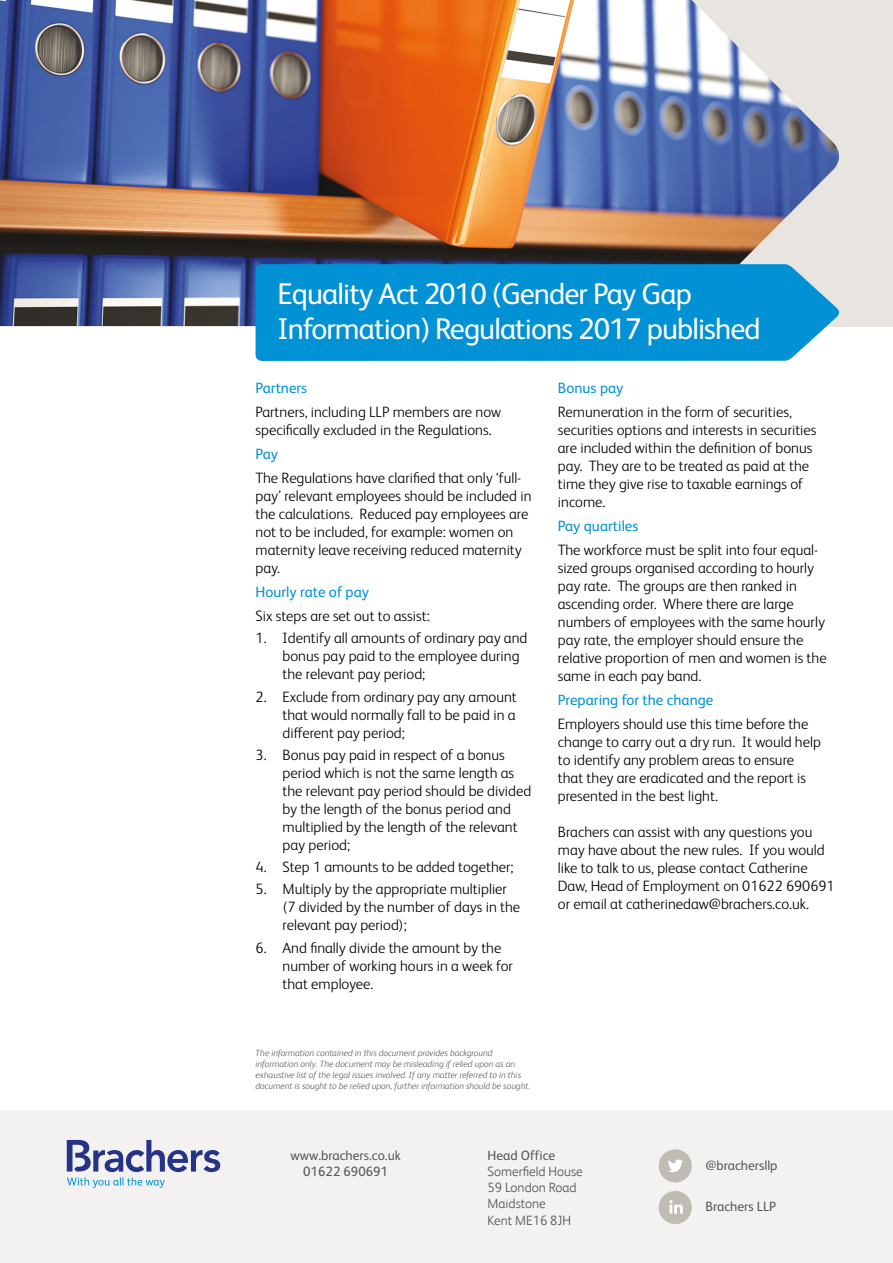
<style>
.page{position:relative;width:893px;height:1263px;background:#fff}
.page>*{position:absolute;margin:0;border:0;box-sizing:border-box;transform-origin:0 0}
.t1{font:30px/34.5px "FS Albert";letter-spacing:-.03em;color:#fff}
.t2{font:300 15px/18px "FS Albert Pro";color:#000}
.t3{font:15px "FS Albert Pro";color:#0092d4}
.t4{font:13.5px "FS Albert";color:#575756}
.t5{font:300 13.5px "FS Albert";color:#575756}
.Main_Text_10_5_over{font:italic 300 9px/10.8px "FS Albert";color:#575756}
</style>
<div class="page">
<div style="left:0;top:0;width:893px;height:327px;background:#e8e5e1"></div>
<img style="left:0;top:0;width:739px;height:325px">
<img style="left:739px;top:48px;width:51px;height:216px">
<img style="left:790px;top:99px;width:49px;height:114px">
<div style="left:0;top:1110px;width:893px;height:153px;background:#f3f2f0"></div>
<div style="left:659px;top:1149px;width:33px;height:33px;background:#c0bbb3;border-radius:50%"></div>
<svg style="left:668px;top:1159px;width:15px;height:13px"></svg>
<div style="left:659px;top:1191px;width:33px;height:33px;background:#c0bbb3;border-radius:50%"></div>
<svg style="left:669px;top:1200px;width:14px;height:13px"></svg>
<svg style="left:67px;top:1140px;width:153px;height:48px"></svg>
<div style="left:256px;top:264px;width:583px;height:97px;background:#0092d4"></div>
<p class="t1" style="left:278px;top:276px;width:485px">Equality Act 2010 (Gender Pay Gap<br>Information) Regulations 2017 published</p>
<p class="t3" style="left:256px;top:377px;width:53px">Partners</p>
<p class="t2" style="left:256px;top:402px;width:247px">Partners, including LLP members are now specifically excluded in the Regulations.</p>
<p class="t3" style="left:256px;top:443px;width:24px">Pay</p>
<p class="t2" style="left:256px;top:468px;width:278px">The Regulations have clarified that only ‘full&shy;pay’ relevant employees should be included in the calculations. Reduced pay employees are not to be included, for example: women on maternity leave receiving reduced maternity pay.</p>
<p class="t3" style="left:256px;top:581px;width:115px">Hourly rate of pay</p>
<p class="t2" style="left:256px;top:606px;width:176px">Six steps are set out to assist:</p>
<p class="t2" style="left:283px;top:628px;width:246px;text-indent:-27px">1. Identify all amounts of ordinary pay and bonus pay paid to the employee during the relevant pay period;</p>
<p class="t2" style="left:283px;top:687px;width:236px;text-align:justify;text-indent:-27px">2. Exclude from ordinary pay any amount that would normally fall to be paid in a different pay period;</p>
<p class="t2" style="left:283px;top:745px;width:250px;text-indent:-27px">3. Bonus pay paid in respect of a bonus period which is not the same length as the relevant pay period should be divided by the length of the bonus period and multiplied by the length of the relevant pay period;</p>
<p class="t2" style="left:256px;top:857px;width:260px">4. Step 1 amounts to be added together;</p>
<p class="t2" style="left:283px;top:879px;width:239px;text-indent:-27px">5. Multiply by the appropriate multiplier (7 divided by the number of days in the relevant pay period);</p>
<p class="t2" style="left:283px;top:938px;width:232px;text-indent:-27px">6. And finally divide the amount by the number of working hours in a week for that employee.</p>
<p class="Main_Text_10_5_over" style="left:256px;top:1048px;width:276px">The information contained in this document provides background information only. The document may be misleading if relied upon as an exhaustive list of the legal issues involved. If any matter referred to in this document is sought to be relied upon, further information should be sought.</p>
<p class="t3" style="left:558px;top:377px;width:67px">Bonus pay</p>
<p class="t2" style="left:558px;top:402px;width:260px">Remuneration in the form of securities, securities options and interests in securities are included within the definition of bonus pay. They are to be treated as paid at the time they give rise to taxable earnings of income.</p>
<p class="t3" style="left:558px;top:515px;width:82px">Pay quartiles</p>
<p class="t2" style="left:558px;top:540px;width:270px">The workforce must be split into four equal&shy;sized groups organised according to hourly pay rate. The groups are then ranked in ascending order. Where there are large numbers of employees with the same hourly pay rate, the employer should ensure the relative proportion of men and women is the same in each pay band.</p>
<p class="t3" style="left:558px;top:689px;width:157px">Preparing for the change</p>
<p class="t2" style="left:558px;top:714px;width:265px">Employers should use this time before the change to carry out a dry run. It would help to identify any problem areas to ensure that they are eradicated and the report is presented in the best light.</p>
<p class="t2" style="left:558px;top:822px;width:278px">Brachers can assist with any questions you may have about the new rules. If you would like to talk to us, please contact Catherine Daw, Head of Employment on 01622 690691 or email at catherinedaw@brachers.co.uk.</p>
<p class="t4" style="left:291px;top:1147px;width:112px">www.brachers.co.uk</p>
<p class="t4" style="left:303px;top:1164px;width:86px">01622 690691</p>
<p class="t4" style="left:488px;top:1147px;width:69px">Head Office</p>
<p class="t5" style="left:488px;top:1163px;width:97px">Somerfield House</p>
<p class="t5" style="left:488px;top:1180px;width:91px">59 London Road</p>
<p class="t5" style="left:488px;top:1196px;width:60px">Maidstone</p>
<p class="t5" style="left:488px;top:1212px;width:85px">Kent ME16 8JH</p>
<p class="t4" style="left:705px;top:1157px;width:74px">@brachersllp</p>
<p class="t4" style="left:705px;top:1199px;width:72px">Brachers LLP</p>
</div>
